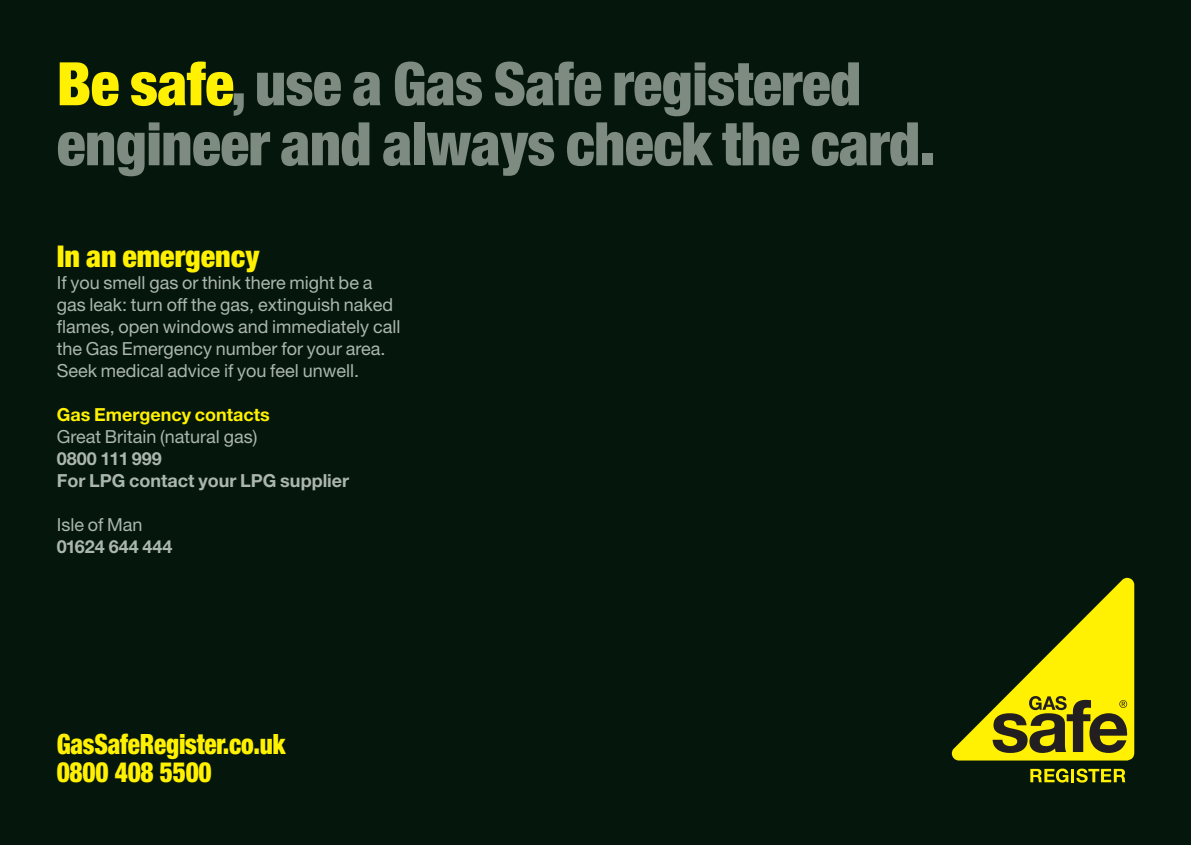
<style>
.page{position:relative;width:1191px;height:845px;background:#fff}
.page>*{position:absolute;margin:0;border:0;box-sizing:border-box;transform-origin:0 0}
.t1{font:900 condensed 60px/60px "Helvetica Neue";letter-spacing:-.01em;color:#7d8b80}
.t2{font:900 condensed 30px "Helvetica Neue";color:#fff101}
.t3{font:900 condensed 28px/28px "Helvetica Neue";letter-spacing:-.01em;color:#fff101;scale:.9 1}
.t4{font:18px/22px "Helvetica Neue";color:#abb6ae}
.t5{font:700 18px/22px "Helvetica Neue";color:#abb6ae}
.t6{font:700 18px "Helvetica Neue";color:#fff101}
.s1{color:#fff101}
</style>
<div class="page">
<div style="left:0;top:1px;width:1190px;height:844px;background:#05170c"></div>
<svg style="left:1030px;top:768px;width:95px;height:14px"></svg>
<svg style="left:951px;top:578px;width:183px;height:182px"></svg>
<h1 class="t1" style="left:57px;top:53px;width:880px"><span class="s1">Be safe</span>, use a Gas Safe registered engineer and always check the card.</h1>
<h2 class="t2" style="left:57px;top:238px;width:204px">In an emergency</h2>
<p class="t4" style="left:57px;top:271px;width:345px">If you smell gas or think there might be a gas leak: turn off the gas, extinguish naked flames, open windows and immediately call the Gas Emergency number for your area.<br>Seek medical advice if you feel unwell.</p>
<p class="t6" style="left:57px;top:403px;width:215px">Gas Emergency contacts</p>
<p class="t4" style="left:57px;top:425px;width:202px">Great Britain (natural gas)</p>
<p class="t5" style="left:57px;top:447px;width:294px">0800 111 999<br>For LPG contact your LPG supplier</p>
<p class="t4" style="left:57px;top:513px;width:87px">Isle of Man</p>
<p class="t5" style="left:57px;top:535px;width:117px">01624 644 444</p>
<h3 class="t3" style="left:57px;top:729px;width:256px">GasSafeRegister.co.uk<br>0800 408 5500</h3>
</div>
